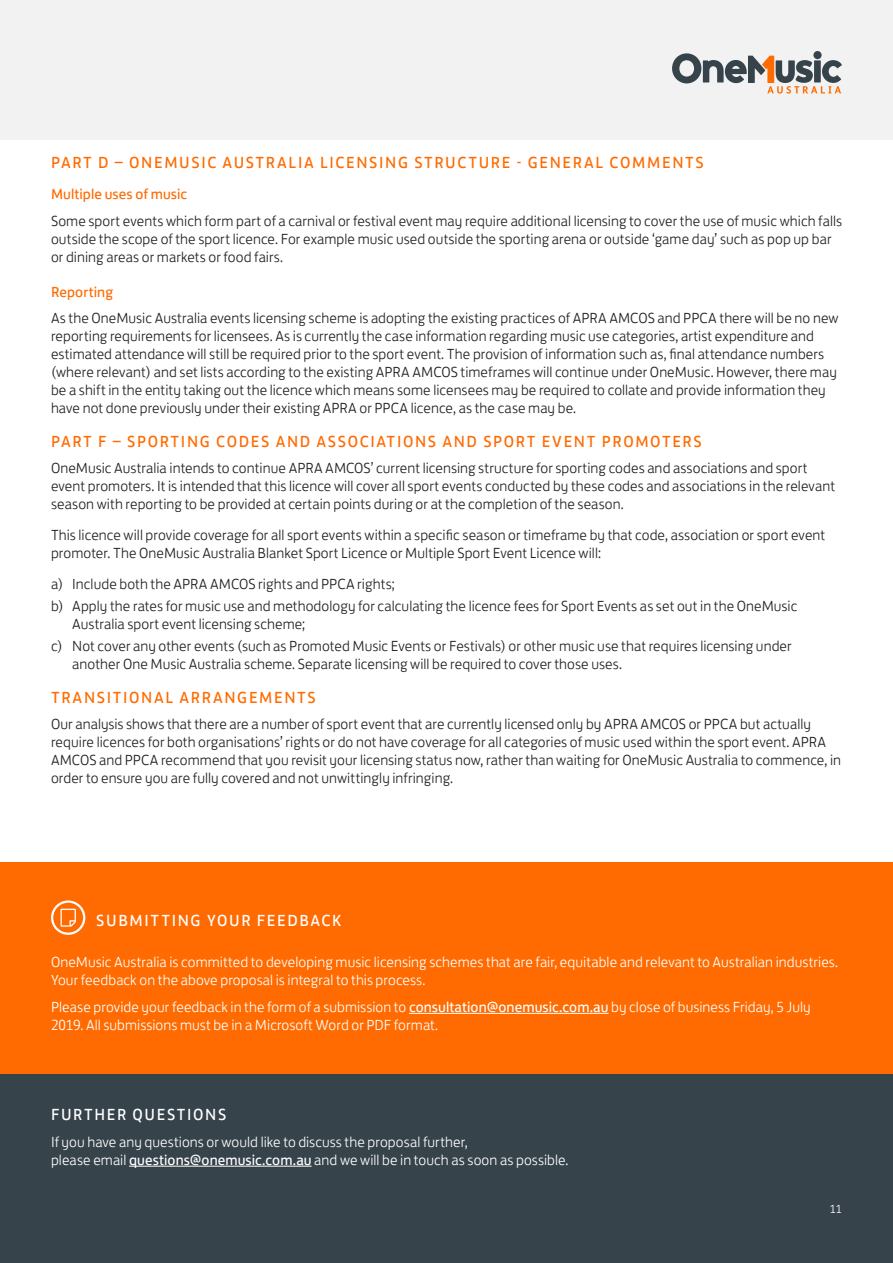
<style>
.page{position:relative;width:893px;height:1263px;background:#fff}
.page>*{position:absolute;margin:0;border:0;box-sizing:border-box;transform-origin:0 0}
.Heading{font:16.5px "FS Jack";letter-spacing:.1em;color:#ff6b00}
.t1{font:16.5px "FS Jack";letter-spacing:.1em;color:#fff}
.Body_Copy{font:300 15px/18px "FS Jack";letter-spacing:.005em;color:#231f20}
.t2{font:300 15px/18px "FS Jack";letter-spacing:.005em;color:#fff}
.Sub_Heading{font:15px "FS Jack";letter-spacing:.005em;color:#ff6b00}
.t3{font:300 12px "FS Jack";color:#fff}
.s1{font-weight:400}
</style>
<div class="page">
<div style="left:0;top:0;width:893px;height:139px;background:#f2f2f2"></div>
<svg style="left:813px;top:51px;width:9px;height:8px"></svg>
<svg style="left:672px;top:53px;width:170px;height:41px"></svg>
<div style="left:0;top:1074px;width:893px;height:189px;background:#36434b"></div>
<hr style="left:129px;top:1166px;width:183px;height:1px;background:#fff">
<div style="left:0;top:863px;width:893px;height:211px;background:#ff6b00"></div>
<hr style="left:409px;top:1013px;width:200px;height:1px;background:#fff">
<div style="left:51px;top:900px;width:34px;height:35px;border:2px solid #fff;border-radius:50%"></div>
<svg style="left:60px;top:909px;width:16px;height:18px"></svg>
<p class="Heading" style="left:51px;top:150px;width:654px">PART D – ONEMUSIC AUSTRALIA LICENSING STRUCTURE - GENERAL COMMENTS</p>
<p class="Sub_Heading" style="left:51px;top:182px;width:138px">Multiple uses of music</p>
<p class="Body_Copy" style="left:51px;top:210px;width:793px">Some sport events which form part of a carnival or festival event may require additional licensing to cover the use of music which falls outside the scope of the sport licence. For example music used outside the sporting arena or outside ‘game day’ such as pop up bar or dining areas or markets or food fairs.</p>
<p class="Sub_Heading" style="left:51px;top:280px;width:63px">Reporting</p>
<p class="Body_Copy" style="left:51px;top:308px;width:789px">As the OneMusic Australia events licensing scheme is adopting the existing practices of APRA AMCOS and PPCA there will be no new reporting requirements for licensees. As is currently the case information regarding music use categories, artist expenditure and estimated attendance will still be required prior to the sport event. The provision of information such as, final attendance numbers (where relevant) and set lists according to the existing APRA AMCOS timeframes will continue under OneMusic. However, there may be a shift in the entity taking out the licence which means some licensees may be required to collate and provide information they have not done previously under their existing APRA or PPCA licence, as the case may be.</p>
<p class="Heading" style="left:51px;top:428px;width:652px">PART F – SPORTING CODES AND ASSOCIATIONS AND SPORT EVENT PROMOTERS</p>
<p class="Body_Copy" style="left:51px;top:458px;width:786px">OneMusic Australia intends to continue APRA AMCOS’ current licensing structure for sporting codes and associations and sport event promoters. It is intended that this licence will cover all sport events conducted by these codes and associations in the relevant season with reporting to be provided at certain points during or at the completion of the season.</p>
<p class="Body_Copy" style="left:51px;top:524px;width:776px">This licence will provide coverage for all sport events within a specific season or timeframe by that code, association or sport event promoter. The OneMusic Australia Blanket Sport Licence or Multiple Sport Event Licence will:</p>
<p class="Body_Copy" style="left:51px;top:573px;width:345px">a) Include both the APRA AMCOS rights and PPCA rights;</p>
<p class="Body_Copy" style="left:72px;top:595px;width:727px;text-indent:-21px">b) Apply the rates for music use and methodology for calculating the licence fees for Sport Events as set out in the OneMusic<br>Australia sport event licensing scheme;</p>
<p class="Body_Copy" style="left:72px;top:636px;width:721px;text-indent:-21px">c) Not cover any other events (such as Promoted Music Events or Festivals) or other music use that requires licensing under another One Music Australia scheme. Separate licensing will be required to cover those uses.</p>
<p class="Heading" style="left:51px;top:684px;width:266px">TRANSITIONAL ARRANGEMENTS</p>
<p class="Body_Copy" style="left:51px;top:714px;width:791px">Our analysis shows that there are a number of sport event that are currently licensed only by APRA AMCOS or PPCA but actually require licences for both organisations’ rights or do not have coverage for all categories of music used within the sport event. APRA AMCOS and PPCA recommend that you revisit your licensing status now, rather than waiting for OneMusic Australia to commence, in order to ensure you are fully covered and not unwittingly infringing.</p>
<p class="t1" style="left:96px;top:907px;width:246px">SUBMITTING YOUR FEEDBACK</p>
<p class="t2" style="left:51px;top:952px;width:789px">OneMusic Australia is committed to developing music licensing schemes that are fair, equitable and relevant to Australian industries.<br>Your feedback on the above proposal is integral to this process.</p>
<p class="t2" style="left:51px;top:996px;width:761px">Please provide your feedback in the form of a submission to <span class="s1">consultation@onemusic.com.au</span> by close of business Friday, 5 July<br>2019. All submissions must be in a Microsoft Word or PDF format.</p>
<p class="t1" style="left:51px;top:1101px;width:177px">FURTHER QUESTIONS</p>
<p class="t2" style="left:51px;top:1131px;width:519px">If you have any questions or would like to discuss the proposal further,<br>please email <span class="s1">questions@onemusic.com.au</span> and we will be in touch as soon as possible.</p>
<p class="t3" style="left:830px;top:1200px;width:14px">11</p>
</div>
